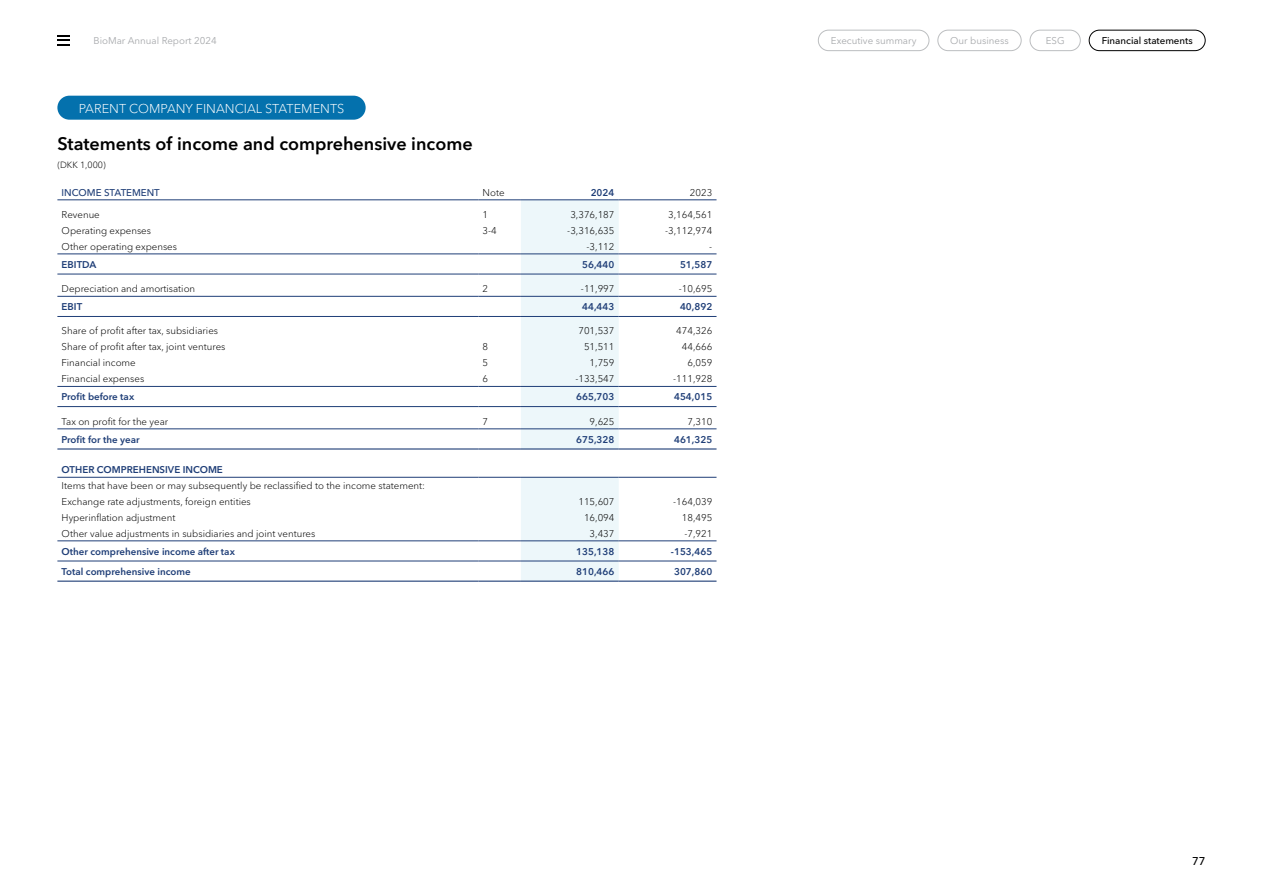
<style>
.page{position:relative;width:1263px;height:893px;background:#fff}
.page>*{position:absolute;margin:0;border:0;box-sizing:border-box;transform-origin:0 0}
.t1{font:600 18px "Avenir Next LT Pro";color:#000}
.t2{font:300 12.75px "Avenir Next LT Pro";color:#fff}
.t3{font:500 11.25px "Avenir Next LT Pro";color:#000}
.t4{font:300 9.75px/15.9px "Avenir Next LT Pro";color:#000}
.t5{font:600 9.75px "Avenir Next LT Pro";color:#1f3e77}
.t6{font:9.75px "Avenir Next LT Pro";color:#a7a9ac}
.t7{font:500 9.75px "Avenir Next LT Pro";color:#000}
.t8{font:500 9.75px "Avenir Next LT Pro";color:#1f3e77}
.t9{font:300 9px "Avenir Next LT Pro";color:#000}
</style>
<div class="page">
<svg style="left:521px;top:201px;width:98px;height:380px"></svg>
<hr style="left:478px;top:200px;width:43px;height:1px;background:#1f3e77">
<hr style="left:57px;top:200px;width:421px;height:1px;background:#1f3e77">
<hr style="left:521px;top:200px;width:98px;height:1px;background:#1f3e77">
<hr style="left:619px;top:200px;width:97px;height:1px;background:#1f3e77">
<hr style="left:57px;top:581px;width:421px;height:1px;background:#1f3e77">
<hr style="left:478px;top:581px;width:43px;height:1px;background:#1f3e77">
<hr style="left:521px;top:581px;width:98px;height:1px;background:#1f3e77">
<hr style="left:619px;top:581px;width:97px;height:1px;background:#1f3e77">
<hr style="left:619px;top:406px;width:97px;height:1px;background:#1f3e77">
<hr style="left:619px;top:316px;width:97px;height:1px;background:#1f3e77">
<hr style="left:619px;top:274px;width:97px;height:1px;background:#1f3e77">
<hr style="left:521px;top:274px;width:98px;height:1px;background:#1f3e77">
<hr style="left:521px;top:316px;width:98px;height:1px;background:#1f3e77">
<hr style="left:521px;top:406px;width:98px;height:1px;background:#1f3e77">
<hr style="left:57px;top:541px;width:421px;height:1px;background:#1f3e77">
<hr style="left:478px;top:541px;width:43px;height:1px;background:#1f3e77">
<hr style="left:57px;top:561px;width:421px;height:1px;background:#1f3e77">
<hr style="left:478px;top:561px;width:43px;height:1px;background:#1f3e77">
<hr style="left:521px;top:541px;width:98px;height:1px;background:#1f3e77">
<hr style="left:521px;top:561px;width:98px;height:1px;background:#1f3e77">
<hr style="left:619px;top:541px;width:97px;height:1px;background:#1f3e77">
<hr style="left:619px;top:561px;width:97px;height:1px;background:#1f3e77">
<hr style="left:619px;top:429px;width:97px;height:1px;background:#1f3e77">
<hr style="left:619px;top:448px;width:97px;height:2px;background:#1f3e77">
<hr style="left:521px;top:386px;width:98px;height:1px;background:#1f3e77">
<hr style="left:619px;top:386px;width:97px;height:1px;background:#1f3e77">
<hr style="left:521px;top:296px;width:98px;height:1px;background:#1f3e77">
<hr style="left:619px;top:296px;width:97px;height:1px;background:#1f3e77">
<hr style="left:521px;top:254px;width:98px;height:1px;background:#1f3e77">
<hr style="left:619px;top:254px;width:97px;height:1px;background:#1f3e77">
<hr style="left:57px;top:386px;width:421px;height:1px;background:#1f3e77">
<hr style="left:478px;top:386px;width:43px;height:1px;background:#1f3e77">
<hr style="left:57px;top:406px;width:421px;height:1px;background:#1f3e77">
<hr style="left:478px;top:406px;width:43px;height:1px;background:#1f3e77">
<hr style="left:57px;top:429px;width:421px;height:1px;background:#1f3e77">
<hr style="left:478px;top:429px;width:43px;height:1px;background:#1f3e77">
<hr style="left:57px;top:448px;width:421px;height:2px;background:#1f3e77">
<hr style="left:478px;top:448px;width:43px;height:2px;background:#1f3e77">
<hr style="left:57px;top:316px;width:421px;height:1px;background:#1f3e77">
<hr style="left:478px;top:316px;width:43px;height:1px;background:#1f3e77">
<hr style="left:57px;top:296px;width:421px;height:1px;background:#1f3e77">
<hr style="left:478px;top:296px;width:43px;height:1px;background:#1f3e77">
<hr style="left:57px;top:254px;width:421px;height:1px;background:#1f3e77">
<hr style="left:478px;top:254px;width:43px;height:1px;background:#1f3e77">
<hr style="left:57px;top:274px;width:421px;height:1px;background:#1f3e77">
<hr style="left:478px;top:274px;width:43px;height:1px;background:#1f3e77">
<hr style="left:57px;top:477px;width:421px;height:1px;background:#1f3e77">
<hr style="left:478px;top:477px;width:43px;height:1px;background:#1f3e77">
<hr style="left:619px;top:477px;width:97px;height:1px;background:#1f3e77">
<hr style="left:521px;top:429px;width:98px;height:1px;background:#1f3e77">
<hr style="left:521px;top:448px;width:98px;height:2px;background:#1f3e77">
<hr style="left:521px;top:477px;width:98px;height:1px;background:#1f3e77">
<div style="left:57px;top:96px;width:309px;height:24px;background:#0471ad;border-radius:12px"></div>
<div style="left:1089px;top:30px;width:116px;height:21px;border:1px solid #000;border-radius:10px"></div>
<svg style="left:57px;top:36px;width:13px;height:9px"></svg>
<div style="left:937px;top:30px;width:84px;height:21px;border:1px solid #bcbec0;border-radius:10px"></div>
<div style="left:1030px;top:30px;width:51px;height:21px;border:1px solid #bcbec0;border-radius:10px"></div>
<div style="left:818px;top:30px;width:111px;height:21px;border:1px solid #bcbec0;border-radius:10px"></div>
<p class="t6" style="left:94px;top:35px;width:125px">BioMar Annual Report 2024</p>
<p class="t6" style="left:831px;top:34px;width:87px">Executive summary</p>
<p class="t6" style="left:950px;top:34px;width:60px">Our business</p>
<p class="t6" style="left:1046px;top:34px;width:20px">ESG</p>
<p class="t7" style="left:1102px;top:34px;width:92px">Financial statements</p>
<h2 class="t2" style="left:79px;top:100px;width:267px">PARENT COMPANY FINANCIAL STATEMENTS</h2>
<h1 class="t1" style="left:57px;top:132px;width:417px">Statements of income and comprehensive income</h1>
<p class="t9" style="left:57px;top:159px;width:50px">(DKK 1,000)</p>
<p class="t8" style="left:62px;top:186px;width:100px">INCOME STATEMENT</p>
<p class="t4" style="left:483px;top:184px;width:24px">Note</p>
<p class="t5" style="left:591px;top:186px;width:25px">2024</p>
<p class="t4" style="left:690px;top:184px;width:24px">2023</p>
<p class="t4" style="left:62px;top:206px;width:40px">Revenue</p>
<p class="t4" style="left:483px;top:206px;width:7px">1</p>
<p class="t4" style="left:570px;top:206px;width:46px">3,376,187</p>
<p class="t4" style="left:668px;top:206px;width:46px">3,164,561</p>
<p class="t4" style="left:62px;top:222px;width:91px">Operating expenses</p>
<p class="t4" style="left:483px;top:222px;width:16px">3-4</p>
<p class="t4" style="left:567px;top:222px;width:49px">-3,316,635</p>
<p class="t4" style="left:665px;top:222px;width:49px">-3,112,974</p>
<p class="t4" style="left:62px;top:238px;width:117px">Other operating expenses</p>
<p class="t4" style="left:586px;top:238px;width:29px">-3,112</p>
<p class="t4" style="left:709px;top:238px;width:5px">-</p>
<p class="t5" style="left:62px;top:258px;width:36px">EBITDA</p>
<p class="t5" style="left:582px;top:258px;width:34px">56,440</p>
<p class="t5" style="left:680px;top:258px;width:34px">51,587</p>
<p class="t4" style="left:62px;top:281px;width:135px">Depreciation and amortisation</p>
<p class="t4" style="left:483px;top:281px;width:7px">2</p>
<p class="t4" style="left:581px;top:281px;width:35px">-11,997</p>
<p class="t4" style="left:679px;top:281px;width:35px">-10,695</p>
<p class="t5" style="left:62px;top:301px;width:22px">EBIT</p>
<p class="t5" style="left:582px;top:301px;width:34px">44,443</p>
<p class="t5" style="left:680px;top:301px;width:34px">40,892</p>
<p class="t4" style="left:62px;top:323px;width:158px">Share of profit after tax, subsidiaries</p>
<p class="t4" style="left:578px;top:323px;width:38px">701,537</p>
<p class="t4" style="left:676px;top:323px;width:38px">474,326</p>
<p class="t4" style="left:62px;top:339px;width:165px">Share of profit after tax, joint ventures</p>
<p class="t4" style="left:483px;top:339px;width:7px">8</p>
<p class="t4" style="left:584px;top:339px;width:32px">51,511</p>
<p class="t4" style="left:682px;top:339px;width:32px">44,666</p>
<p class="t4" style="left:62px;top:355px;width:76px">Financial income</p>
<p class="t4" style="left:483px;top:355px;width:7px">5</p>
<p class="t4" style="left:590px;top:355px;width:26px">1,759</p>
<p class="t4" style="left:687px;top:355px;width:26px">6,059</p>
<p class="t4" style="left:62px;top:371px;width:84px">Financial expenses</p>
<p class="t4" style="left:483px;top:371px;width:7px">6</p>
<p class="t4" style="left:575px;top:371px;width:41px">-133,547</p>
<p class="t4" style="left:673px;top:371px;width:41px">-111,928</p>
<p class="t5" style="left:62px;top:391px;width:74px">Profit before tax</p>
<p class="t5" style="left:576px;top:391px;width:40px">665,703</p>
<p class="t5" style="left:674px;top:391px;width:40px">454,015</p>
<p class="t4" style="left:62px;top:413px;width:108px">Tax on profit for the year</p>
<p class="t4" style="left:483px;top:413px;width:7px">7</p>
<p class="t4" style="left:590px;top:413px;width:26px">9,625</p>
<p class="t4" style="left:687px;top:413px;width:26px">7,310</p>
<p class="t5" style="left:62px;top:433px;width:79px">Profit for the year</p>
<p class="t5" style="left:576px;top:433px;width:40px">675,328</p>
<p class="t5" style="left:674px;top:433px;width:40px">461,325</p>
<p class="t5" style="left:62px;top:464px;width:163px">OTHER COMPREHENSIVE INCOME</p>
<p class="t4" style="left:62px;top:478px;width:365px">Items that have been or may subsequently be reclassified to the income statement:<br>Exchange rate adjustments, foreign entities</p>
<p class="t4" style="left:578px;top:493px;width:38px">115,607</p>
<p class="t4" style="left:673px;top:493px;width:41px">-164,039</p>
<p class="t4" style="left:62px;top:509px;width:115px">Hyperinflation adjustment</p>
<p class="t4" style="left:584px;top:509px;width:32px">16,094</p>
<p class="t4" style="left:682px;top:509px;width:32px">18,495</p>
<p class="t4" style="left:62px;top:525px;width:255px">Other value adjustments in subsidiaries and joint ventures</p>
<p class="t4" style="left:590px;top:525px;width:26px">3,437</p>
<p class="t4" style="left:684px;top:525px;width:29px">-7,921</p>
<p class="t5" style="left:62px;top:545px;width:175px">Other comprehensive income after tax</p>
<p class="t5" style="left:576px;top:545px;width:40px">135,138</p>
<p class="t5" style="left:671px;top:545px;width:43px">-153,465</p>
<p class="t5" style="left:62px;top:565px;width:131px">Total comprehensive income</p>
<p class="t5" style="left:576px;top:565px;width:40px">810,466</p>
<p class="t5" style="left:674px;top:565px;width:40px">307,860</p>
<p class="t3" style="left:1192px;top:854px;width:15px">77</p>
</div>
